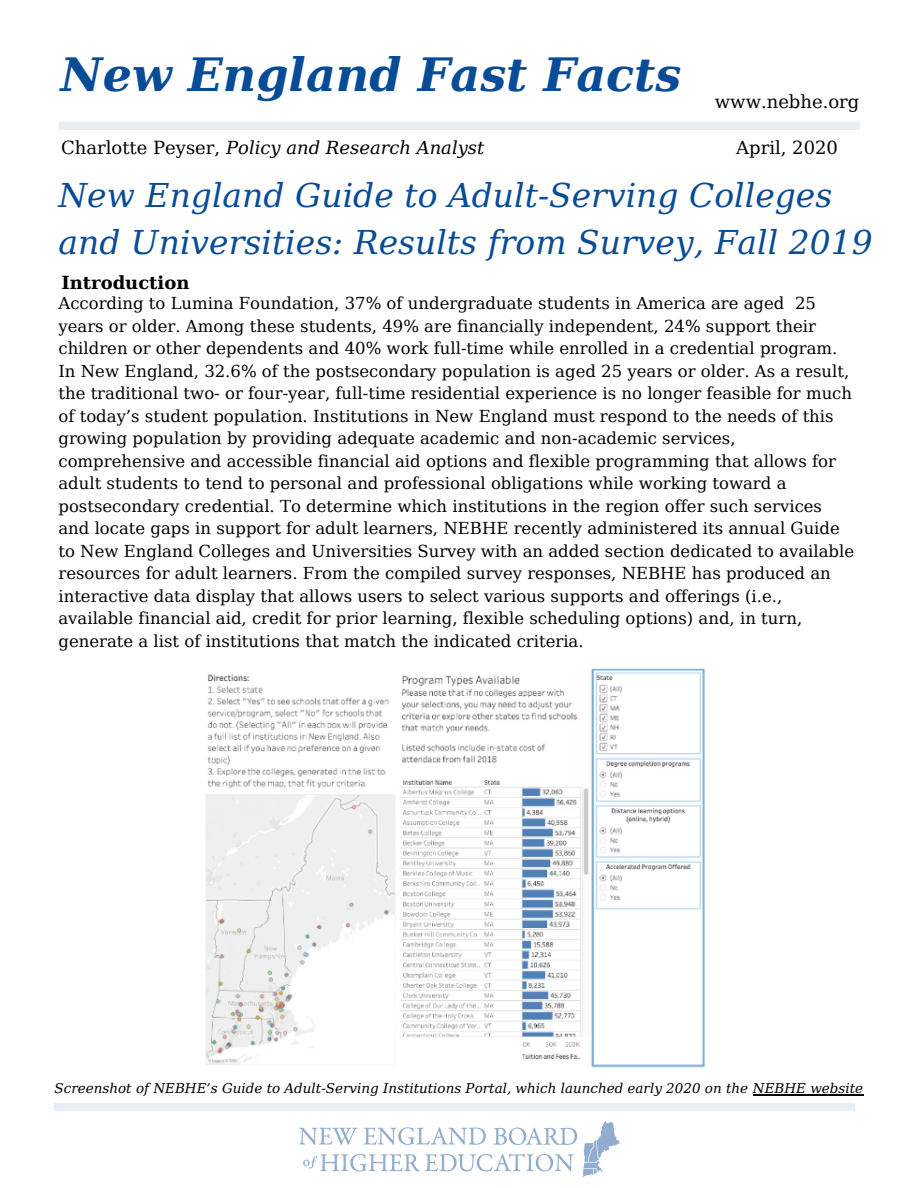
<style>
.page{position:relative;width:918px;height:1188px;background:#fff}
.page>*{position:absolute;margin:0;border:0;box-sizing:border-box;transform-origin:0 0}
.t1{font:italic 700 46.05px "DejaVu Serif";color:#084b96}
.t2{font:italic 33px/46.2px "DejaVu Serif";color:#084b96}
.t3{font:italic 18px "DejaVu Serif";color:#000}
.t4{font:18px "DejaVu Serif";color:#000}
.t5{font:700 18px "DejaVu Serif";color:#000}
.t6{font:16.5px/22.5px "DejaVu Serif";color:#000}
.t7{font:italic 13.5px "DejaVu Serif";color:#000}
.s1{font-style:normal}
</style>
<div class="page">
<div style="left:58px;top:122px;width:802px;height:8px;background:#e7eef5"></div>
<img style="left:205px;top:668px;width:501px;height:400px">
<hr style="left:753px;top:1094px;width:110px;height:1px;background:#000">
<div style="left:54px;top:1103px;width:801px;height:8px;background:#e7eef5"></div>
<img style="left:299px;top:1121px;width:321px;height:57px">
<h1 class="t1" style="left:61px;top:48px;width:622px">New England Fast Facts</h1>
<p class="t4" style="left:715px;top:91px;width:146px">www.nebhe.org</p>
<p class="t3" style="left:61px;top:137px;width:425px"><span class="s1">Charlotte Peyser,</span> Policy and Research Analyst</p>
<p class="t4" style="left:736px;top:137px;width:103px">April, 2020</p>
<h2 class="t2" style="left:58px;top:173px;width:816px">New England Guide to Adult-Serving Colleges and Universities: Results from Survey, Fall 2019</h2>
<p class="t6" style="left:58px;top:292px;width:797px">According to Lumina Foundation, 37% of undergraduate students in America are aged 25 years or older. Among these students, 49% are financially independent, 24% support their children or other dependents and 40% work full-time while enrolled in a credential program.<br>In New England, 32.6% of the postsecondary population is aged 25 years or older. As a result, the traditional two- or four-year, full-time residential experience is no longer feasible for much of today’s student population. Institutions in New England must respond to the needs of this growing population by providing adequate academic and non-academic services, comprehensive and accessible financial aid options and flexible programming that allows for adult students to tend to personal and professional obligations while working toward a postsecondary credential. To determine which institutions in the region offer such services and locate gaps in support for adult learners, NEBHE recently administered its annual Guide to New England Colleges and Universities Survey with an added section dedicated to available resources for adult learners. From the compiled survey responses, NEBHE has produced an interactive data display that allows users to select various supports and offerings (i.e., available financial aid, credit for prior learning, flexible scheduling options) and, in turn, generate a list of institutions that match the indicated criteria.</p>
<p class="t5" style="left:61px;top:272px;width:130px">Introduction</p>
<p class="t7" style="left:55px;top:1081px;width:810px">Screenshot of NEBHE’s Guide to Adult-Serving Institutions Portal, which launched early 2020 on the NEBHE website</p>
</div>
